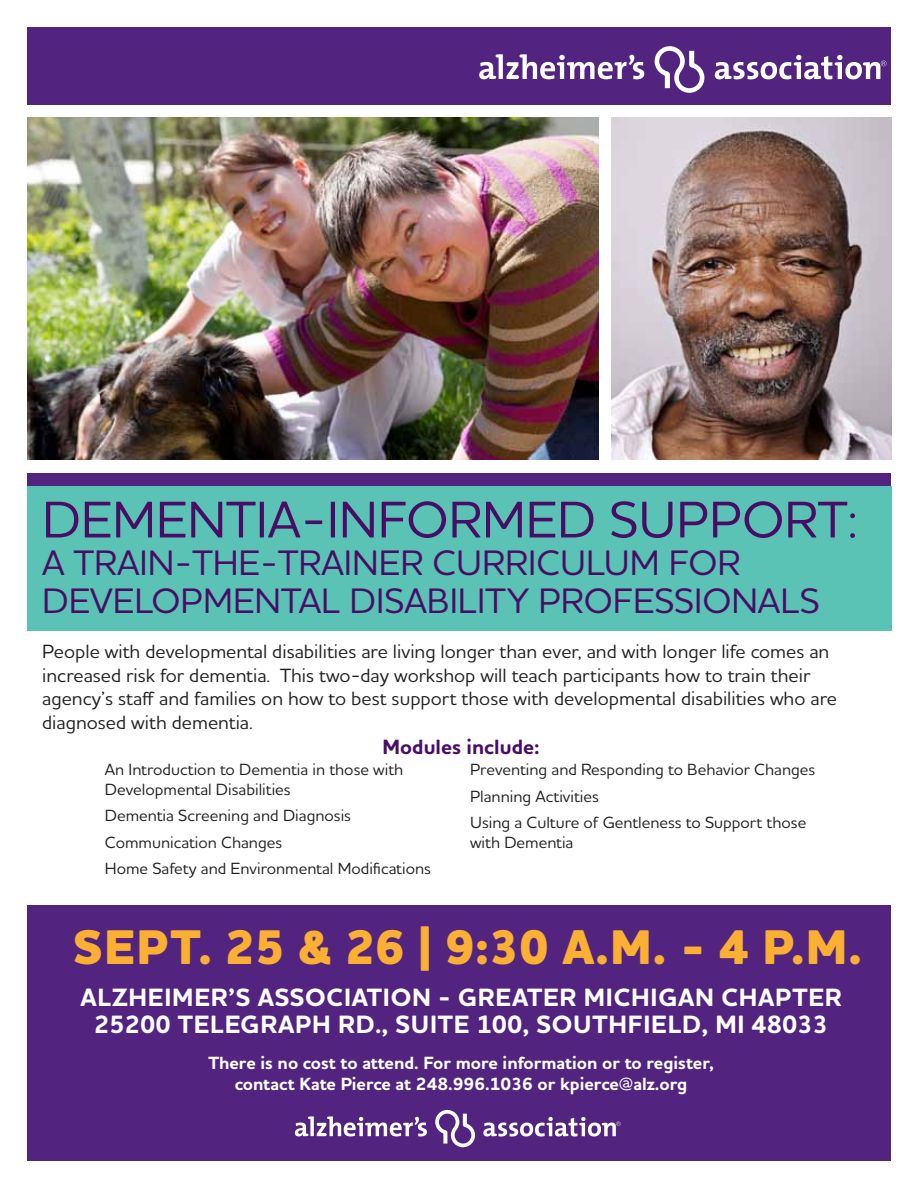
<style>
.page{position:relative;width:918px;height:1188px;background:#fff}
.page>*{position:absolute;margin:0;border:0;box-sizing:border-box;transform-origin:0 0}
.t1{font:500 52.5px "Houschka Alt Pro";color:#4a0d66}
.t2{font:800 49.5px "Houschka Alt Pro";letter-spacing:.015em;color:#fbb034}
.t3{font:500 36px/37.5px "Houschka Alt Pro";color:#4a0d66}
.t4{font:700 25.5px/27.8px "Houschka Alt Pro";letter-spacing:.03em;color:#fff;text-align:center}
.t5{font:700 21px "Houschka Alt Pro";color:#4a0d66}
.t6{font:500 19.5px/23.4px "Houschka Alt Pro";color:#231f20}
.t7{font:700 18px/21.6px "Houschka Alt Pro";color:#fff;text-align:center}
.t8{font:500 16.5px/26.5px "Houschka Alt Pro";color:#231f20}
</style>
<div class="page">
<div style="left:27px;top:905px;width:864px;height:256px;background:#52247f"></div>
<div style="left:27px;top:486px;width:865px;height:145px;background:#5ac3b6"></div>
<div style="left:27px;top:27px;width:864px;height:459px;background:#52247f"></div>
<div style="left:27px;top:105px;width:865px;height:368px;background:#fff"></div>
<img style="left:611px;top:117px;width:281px;height:342px">
<img style="left:27px;top:117px;width:572px;height:342px">
<svg style="left:655px;top:46px;width:49px;height:47px"></svg>
<svg style="left:479px;top:54px;width:165px;height:25px"></svg>
<svg style="left:715px;top:55px;width:172px;height:24px"></svg>
<svg style="left:435px;top:1110px;width:40px;height:37px"></svg>
<svg style="left:295px;top:1116px;width:132px;height:20px"></svg>
<svg style="left:483px;top:1117px;width:138px;height:20px"></svg>
<h1 class="t1" style="left:42px;top:486px;width:817px">DEMENTIA-INFORMED SUPPORT:</h1>
<h3 class="t3" style="left:42px;top:543px;width:779px">A TRAIN-THE-TRAINER CURRICULUM FOR<br>DEVELOPMENTAL DISABILITY PROFESSIONALS</h3>
<p class="t6" style="left:42px;top:640px;width:797px">People with developmental disabilities are living longer than ever, and with longer life comes an increased risk for dementia. This two-day workshop will teach participants how to train their agency’s staff and families on how to best support those with developmental disabilities who are diagnosed with dementia.</p>
<p class="t5" style="left:383px;top:733px;width:159px">Modules include:</p>
<p class="t8" style="left:105px;top:759px;width:300px;line-height:19.8px">An Introduction to Dementia in those with<br>Developmental Disabilities</p>
<p class="t8" style="left:105px;top:802px;width:328px">Dementia Screening and Diagnosis<br>Communication Changes<br>Home Safety and Environmental Modifications</p>
<p class="t8" style="left:470px;top:756px;width:347px">Preventing and Responding to Behavior Changes<br>Planning Activities<br>Using a Culture of Gentleness to Support those</p>
<p class="t8" style="left:470px;top:829px;width:105px">with Dementia</p>
<h2 class="t2" style="left:73px;top:915px;width:791px">Sept. 25 &amp; 26 | 9:30 a.m. - 4 p.m.</h2>
<h3 class="t4" style="left:81px;top:984px;width:763px">Alzheimer’s Association - Greater Michigan Chapter<br>25200 Teleg raph Rd., Suite 100, Southfield, MI 48033</h3>
<p class="t7" style="left:208px;top:1052px;width:507px">There is no cost to attend. For more information or to register, contact Kate Pierce at 248.996.1036 or kpierce@alz.org</p>
</div>
